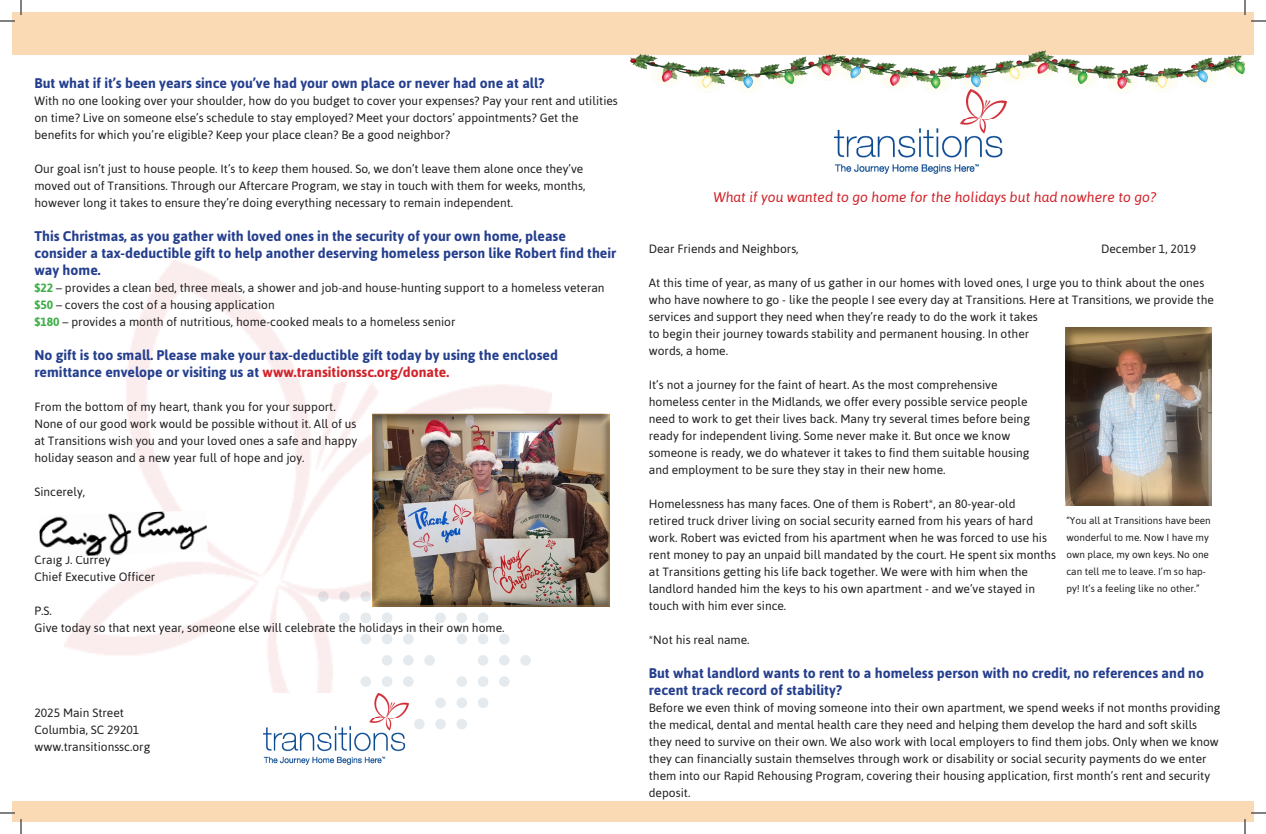
<style>
.page{position:relative;width:1266px;height:834px;background:#fff}
.page>*{position:absolute;margin:0;border:0;box-sizing:border-box;transform-origin:0 0}
.t1{font:700 14px/17px "Asap";color:#253f8e}
.t2{font:italic 14px "Asap";color:#d1232a}
.t3{font:12px/17px "Asap";color:#231f20}
.t4{font:10px/17px "Asap";color:#231f20}
.s1{font-style:italic}
.s2{font-weight:700;color:#40ae49}
.s3{color:#d1232a}
</style>
<div class="page">
<img style="left:64px;top:260px;width:488px;height:469px">
<img style="left:835px;top:93px;width:171px;height:81px">
<svg style="left:318px;top:591px;width:11px;height:11px"></svg>
<svg style="left:339px;top:591px;width:11px;height:11px"></svg>
<div style="left:361px;top:591px;width:10px;height:11px;background:#e3e2e5;border-radius:50%"></div>
<div style="left:339px;top:612px;width:11px;height:11px;background:#e4eaee;border-radius:50%"></div>
<div style="left:361px;top:612px;width:10px;height:11px;background:#e4eaee;border-radius:50%"></div>
<div style="left:382px;top:612px;width:10px;height:11px;background:#e4eaee;border-radius:50%"></div>
<div style="left:361px;top:634px;width:10px;height:10px;background:#e4eaee;border-radius:50%"></div>
<div style="left:382px;top:634px;width:10px;height:10px;background:#e4eaee;border-radius:50%"></div>
<div style="left:382px;top:655px;width:10px;height:11px;background:#e4eaee;border-radius:50%"></div>
<div style="left:361px;top:676px;width:10px;height:11px;background:#e4eaee;border-radius:50%"></div>
<div style="left:382px;top:676px;width:10px;height:11px;background:#e4eaee;border-radius:50%"></div>
<div style="left:403px;top:634px;width:11px;height:10px;background:#e4eaee;border-radius:50%"></div>
<div style="left:403px;top:655px;width:11px;height:11px;background:#e4eaee;border-radius:50%"></div>
<div style="left:403px;top:676px;width:11px;height:11px;background:#e4eaee;border-radius:50%"></div>
<div style="left:424px;top:655px;width:11px;height:11px;background:#e4eaee;border-radius:50%"></div>
<div style="left:435px;top:612px;width:11px;height:11px;background:#e4eaee;border-radius:50%"></div>
<div style="left:457px;top:612px;width:10px;height:11px;background:#e4eaee;border-radius:50%"></div>
<div style="left:478px;top:612px;width:10px;height:11px;background:#e4eaee;border-radius:50%"></div>
<div style="left:457px;top:634px;width:10px;height:10px;background:#e4eaee;border-radius:50%"></div>
<div style="left:478px;top:634px;width:10px;height:10px;background:#e4eaee;border-radius:50%"></div>
<div style="left:478px;top:655px;width:10px;height:11px;background:#e4eaee;border-radius:50%"></div>
<div style="left:457px;top:676px;width:10px;height:11px;background:#e4eaee;border-radius:50%"></div>
<div style="left:478px;top:676px;width:10px;height:11px;background:#e4eaee;border-radius:50%"></div>
<div style="left:435px;top:698px;width:11px;height:10px;background:#e4eaee;border-radius:50%"></div>
<div style="left:457px;top:698px;width:10px;height:10px;background:#e4eaee;border-radius:50%"></div>
<div style="left:478px;top:698px;width:10px;height:10px;background:#e4eaee;border-radius:50%"></div>
<div style="left:414px;top:719px;width:11px;height:10px;background:#e4eaee;border-radius:50%"></div>
<div style="left:435px;top:719px;width:11px;height:10px;background:#e4eaee;border-radius:50%"></div>
<div style="left:457px;top:719px;width:10px;height:10px;background:#e4eaee;border-radius:50%"></div>
<div style="left:499px;top:634px;width:11px;height:10px;background:#e4eaee;border-radius:50%"></div>
<div style="left:499px;top:655px;width:11px;height:11px;background:#e4eaee;border-radius:50%"></div>
<div style="left:499px;top:676px;width:11px;height:11px;background:#e4eaee;border-radius:50%"></div>
<div style="left:520px;top:655px;width:11px;height:11px;background:#e4eaee;border-radius:50%"></div>
<div style="left:12px;top:801px;width:1242px;height:21px;background:#fadab5"></div>
<img style="left:39px;top:510px;width:169px;height:47px">
<img style="left:263px;top:694px;width:146px;height:70px">
<div style="left:371px;top:413px;width:240px;height:195px;background:#231f20;opacity:.5"></div>
<div style="left:1054px;top:327px;width:165px;height:180px;background:#231f20;opacity:.5"></div>
<div style="left:12px;top:12px;width:1242px;height:43px;background:#fadab5"></div>
<img style="left:631px;top:51px;width:614px;height:42px">
<svg style="left:0;top:0;width:22px;height:22px"></svg>
<svg style="left:0;top:812px;width:22px;height:22px"></svg>
<svg style="left:1244px;top:0;width:22px;height:22px"></svg>
<svg style="left:1244px;top:812px;width:22px;height:22px"></svg>
<p class="t1" style="left:34px;top:75px;width:512px">But what if it’s been years since you’ve had your own place or never had one at all?</p>
<p class="t3" style="left:34px;top:92px;width:585px">With no one looking over your shoulder, how do you budget to cover your expenses? Pay your rent and utilities on time? Live on someone else’s schedule to stay employed? Meet your doctors’ appointments? Get the benefits for which you’re eligible? Keep your place clean? Be a good neighbor?</p>
<p class="t3" style="left:34px;top:160px;width:552px">Our goal isn’t just to house people. It’s to <span class="s1">keep</span> them housed. So, we don’t leave them alone once they’ve moved out of Transitions. Through our Aftercare Program, we stay in touch with them for weeks, months, however long it takes to ensure they’re doing everything necessary to remain independent.</p>
<p class="t1" style="left:34px;top:228px;width:583px">This Christmas, as you gather with loved ones in the security of your own home, please consider a tax-deductible gift to help another deserving homeless person like Robert find their way home.</p>
<p class="t3" style="left:34px;top:279px;width:572px"><span class="s2">$22</span> – provides a clean bed, three meals, a shower and job-and house-hunting support to a homeless veteran</p>
<p class="t3" style="left:34px;top:296px;width:242px"><span class="s2">$50</span> – covers the cost of a housing application</p>
<p class="t3" style="left:34px;top:313px;width:423px"><span class="s2">$180</span> – provides a month of nutritious, home-cooked meals to a homeless senior</p>
<p class="t1" style="left:34px;top:347px;width:525px">No gift is too small. Please make your tax-deductible gift today by using the enclosed remittance envelope or visiting us at <span class="s3">www.transitionssc.org/donate.</span></p>
<p class="t3" style="left:34px;top:398px;width:324px">From the bottom of my heart, thank you for your support.<br>None of our good work would be possible without it. All of us at Transitions wish you and your loved ones a safe and happy holiday season and a new year full of hope and joy.</p>
<p class="t3" style="left:34px;top:483px;width:52px">Sincerely,</p>
<p class="t3" style="left:34px;top:551px;width:78px">Craig J. Currey</p>
<p class="t3" style="left:34px;top:568px;width:122px">Chief Executive Officer</p>
<p class="t3" style="left:34px;top:602px;width:19px">P.S.</p>
<p class="t3" style="left:34px;top:619px;width:472px">Give today so that next year, someone else will celebrate the holidays in their own home.</p>
<p class="t3" style="left:34px;top:704px;width:91px">2025 Main Street</p>
<p class="t3" style="left:34px;top:721px;width:106px">Columbia, SC 29201</p>
<p class="t3" style="left:34px;top:738px;width:117px">www.transitionssc.org</p>
<p class="t2" style="left:713px;top:189px;width:444px">What if you wanted to go home for the holidays but had nowhere to go?</p>
<p class="t3" style="left:649px;top:240px;width:151px">Dear Friends and Neighbors,</p>
<p class="t3" style="left:1101px;top:240px;width:97px">December 1, 2019</p>
<p class="t3" style="left:649px;top:274px;width:567px">At this time of year, as many of us gather in our homes with loved ones, I urge you to think about the ones who have nowhere to go - like the people I see every day at Transitions. Here at Transitions, we provide the services and support they need when they’re ready to do the work it takes<br>to begin their journey towards stability and permanent housing. In other<br>words, a home.</p>
<p class="t3" style="left:649px;top:376px;width:383px">It’s not a journey for the faint of heart. As the most comprehensive homeless center in the Midlands, we offer every possible service people need to work to get their lives back. Many try several times before being ready for independent living. Some never make it. But once we know someone is ready, we do whatever it takes to find them suitable housing and employment to be sure they stay in their new home.</p>
<p class="t3" style="left:649px;top:495px;width:409px">Homelessness has many faces. One of them is Robert*, an 80-year-old<br>retired truck driver living on social security earned from his years of hard work. Robert was evicted from his apartment when he was forced to use his rent money to pay an unpaid bill mandated by the court. He spent six months at Transitions getting his life back together. We were with him when the landlord handed him the keys to his own apartment - and we’ve stayed in touch with him ever since.</p>
<p class="t3" style="left:649px;top:631px;width:102px">*Not his real name.</p>
<p class="t1" style="left:649px;top:664px;width:557px">But what landlord wants to rent to a homeless person with no credit, no references and no recent track record of stability?</p>
<p class="t3" style="left:649px;top:699px;width:573px">Before we even think of moving someone into their own apartment, we spend weeks if not months providing the medical, dental and mental health care they need and helping them develop the hard and soft skills they need to survive on their own. We also work with local employers to find them jobs. Only when we know they can financially sustain themselves through work or disability or social security payments do we enter them into our Rapid Rehousing Program, covering their housing application, first month’s rent and security deposit.</p>
<p class="t4" style="left:1066px;top:512px;width:146px">“You all at Transitions have been wonderful to me. Now I have my own place, my own keys. No one can tell me to leave. I’m so hap&shy;py! It’s a feeling like no other.”</p>
</div>
